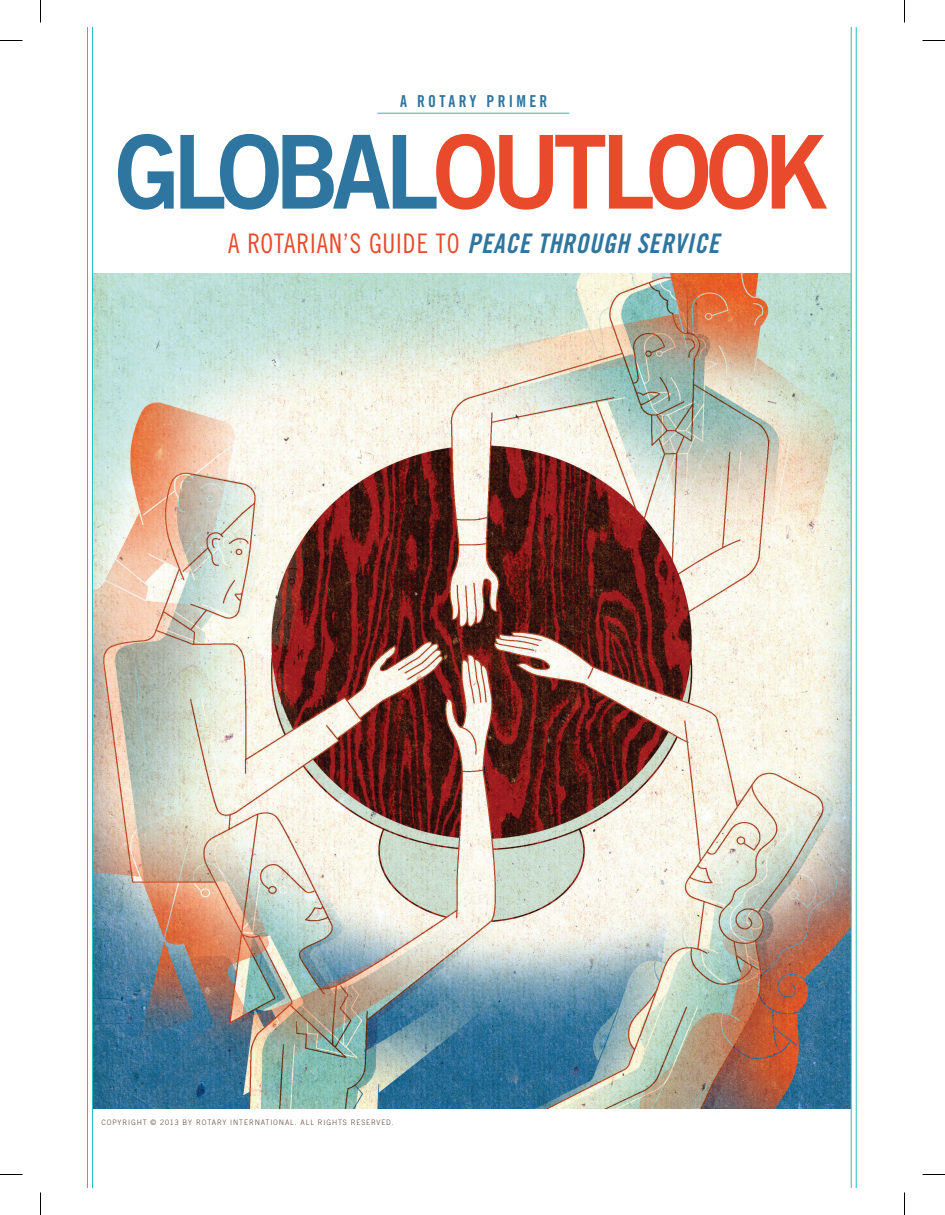
<style>
.page{position:relative;width:945px;height:1215px;background:#fff}
.page>*{position:absolute;margin:0;border:0;box-sizing:border-box;transform-origin:0 0}
.t1{font:102px "Trade Gothic LT Std Bd 2";letter-spacing:-.07em;color:#e94a2b;scale:.95 1}
.t2{font:27px "Trade Gothic LT Std Bd Cn 20 Obl";letter-spacing:.03em;color:#2e759f;scale:.95 1}
.t3{font:16.5px "Trade Gothic LT Std Bd Cn 20";letter-spacing:.21em;color:#2e759f;scale:.95 1}
.t4{font:300 7.5px "Trade Gothic LT Std";letter-spacing:.13em;color:#594137;scale:.95 1}
.s1{color:#2e759f}
.s2{font-family:"Trade Gothic LT Std Cn 18";color:#e94a2b}
</style>
<div class="page">
<img style="left:93px;top:274px;width:758px;height:834px">
<hr style="left:856px;top:27px;width:1px;height:1161px;background:#28bebe">
<hr style="left:851px;top:27px;width:1px;height:1161px;background:#28bebe">
<hr style="left:92px;top:27px;width:1px;height:1161px;background:#28bebe">
<hr style="left:87px;top:27px;width:1px;height:1161px;background:#28bebe">
<hr style="left:377px;top:113px;width:192px;height:1px;background:#28bebe">
<svg style="left:0;top:40px;width:22px;height:1px"></svg>
<svg style="left:922px;top:40px;width:23px;height:1px"></svg>
<svg style="left:0;top:1174px;width:22px;height:1px"></svg>
<svg style="left:922px;top:1174px;width:23px;height:1px"></svg>
<svg style="left:40px;top:0;width:1px;height:22px"></svg>
<svg style="left:40px;top:1192px;width:1px;height:23px"></svg>
<svg style="left:904px;top:0;width:1px;height:22px"></svg>
<svg style="left:904px;top:1192px;width:1px;height:23px"></svg>
<h3 class="t3" style="left:400px;top:91px;width:157px">A ROTARY PRIMER</h3>
<h1 class="t1" style="left:115px;top:109px;width:753px"><span class="s1">GLOBAL</span>OUTLOOK</h1>
<h2 class="t2" style="left:228px;top:227px;width:518px"><span class="s2">A ROTARIAN’S GUIDE TO</span> PEACE THROUGH SERVICE</h2>
<p class="t4" style="left:101px;top:1118px;width:309px">COPYRIGHT © 2013 BY ROTARY I NTERNATIONAL. ALL RIGHTS RESERVED.</p>
</div>
